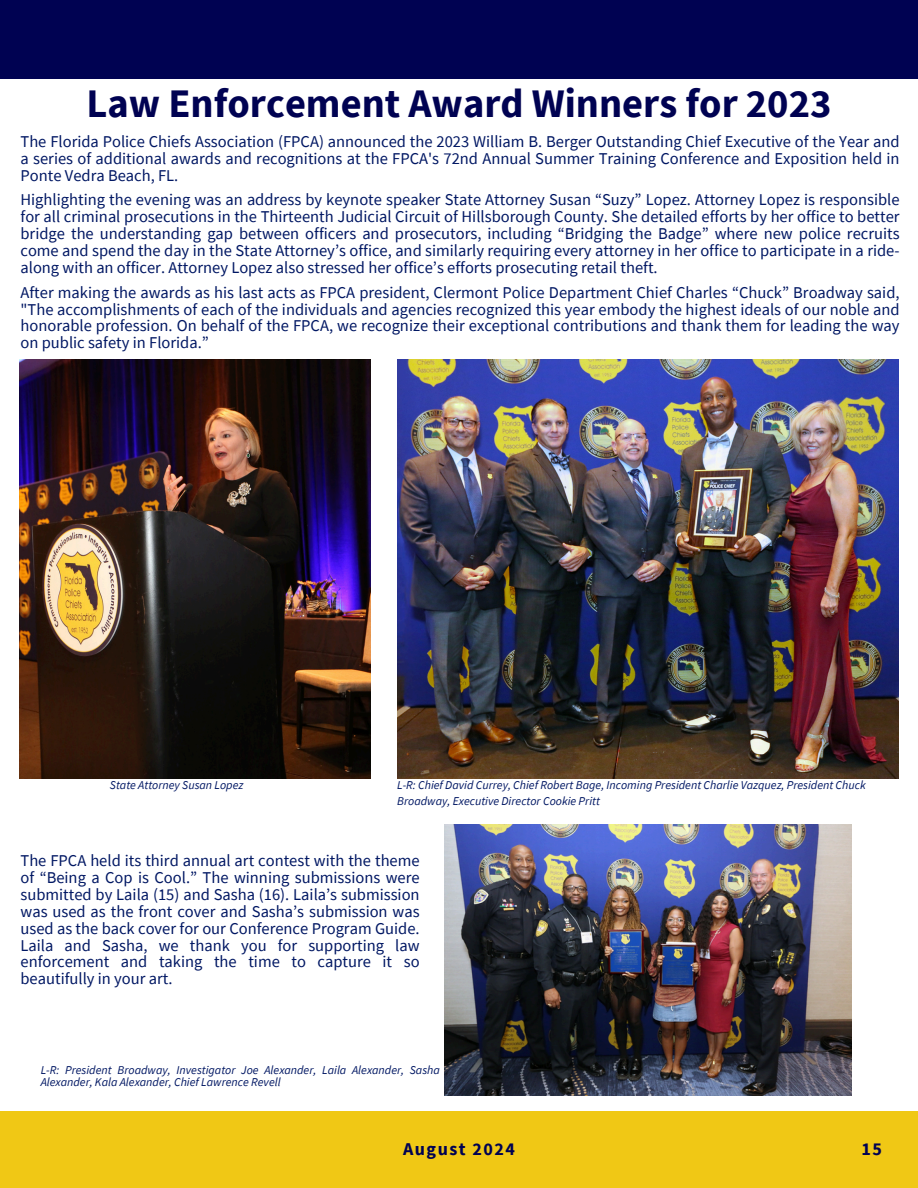
<style>
.page{position:relative;width:918px;height:1188px;background:#fff}
.page>*{position:absolute;margin:0;border:0;box-sizing:border-box;transform-origin:0 0}
.t1{font:700 40.5px "Source Sans Pro";color:#000252}
.t2{font:700 18px "Source Sans Pro";letter-spacing:.085em;color:#000252}
.t3{font:16.5px/16.8px "Source Sans Pro";color:#001763;text-align:justify}
.t4{font:italic 12px/16px "Source Sans Pro";color:#001763}
</style>
<div class="page">
<div style="left:0;top:1111px;width:918px;height:77px;background:#f0c815"></div>
<div style="left:0;top:0;width:918px;height:79px;background:#000252"></div>
<img style="left:19px;top:360px;width:351px;height:418px">
<img style="left:397px;top:360px;width:502px;height:418px">
<img style="left:444px;top:824px;width:408px;height:272px">
<p class="t1" style="left:86px;top:77px;width:746px">Law Enforcement Award Winners for 2023</p>
<p class="t3" style="left:21px;top:133px;width:881px">The Florida Police Chiefs Association (FPCA) announced the 2023 William B. Berger Outstanding Chief Executive of the Year and a series of additional awards and recognitions at the FPCA's 72nd Annual Summer Training Conference and Exposition held in Ponte Vedra Beach, FL.</p>
<p class="t3" style="left:21px;top:191px;width:881px">Highlighting the evening was an address by keynote speaker State Attorney Susan “Suzy” Lopez. Attorney Lopez is responsible for all criminal prosecutions in the Thirteenth Judicial Circuit of Hillsborough County. She detailed efforts by her office to better bridge the understanding gap between officers and prosecutors, including “Bridging the Badge” where new police recruits come and spend the day in the State Attorney’s office, and similarly requiring every attorney in her office to participate in a ride&shy;along with an officer. Attorney Lopez also stressed her office’s efforts prosecuting retail theft.</p>
<h3 class="t3" style="left:21px;top:283px;width:881px">After making the awards as his last acts as FPCA president, Clermont Police Department Chief Charles “Chuck” Broadway said, "The accomplishments of each of the individuals and agencies recognized this year embody the highest ideals of our noble and honorable profession. On behalf of the FPCA, we recognize their exceptional contributions and thank them for leading the way on public safety in Florida.”</h3>
<p class="t4" style="left:110px;top:777px;width:135px">State Attorney Susan Lopez</p>
<p class="t4" style="left:397px;top:777px;width:470px">L-R: Chief David Currey, Chief Robert Bage, Incoming President Charlie Vazquez, President Chuck<br>Broadway, Executive Director Cookie Pritt</p>
<p class="t3" style="left:21px;top:852px;width:401px">The FPCA held its third annual art contest with the theme of “Being a Cop is Cool.” The winning submissions were submitted by Laila (15) and Sasha (16). Laila’s submission was used as the front cover and Sasha’s submission was used as the back cover for our Conference Program Guide.<br>Laila and Sasha, we thank you for supporting law enforcement and taking the time to capture it so beautifully in your art.</p>
<h2 class="t4" style="left:41px;top:1064px;width:401px;line-height:12px">L-R: President Broadway, Investigator Joe Alexander, Laila Alexander, Sasha<br>Alexander, Kala Alexander, Chief Lawrence Revell</h2>
<h3 class="t2" style="left:403px;top:1138px;width:113px">August 2024</h3>
<p class="t2" style="left:862px;top:1138px;width:22px">15</p>
</div>
